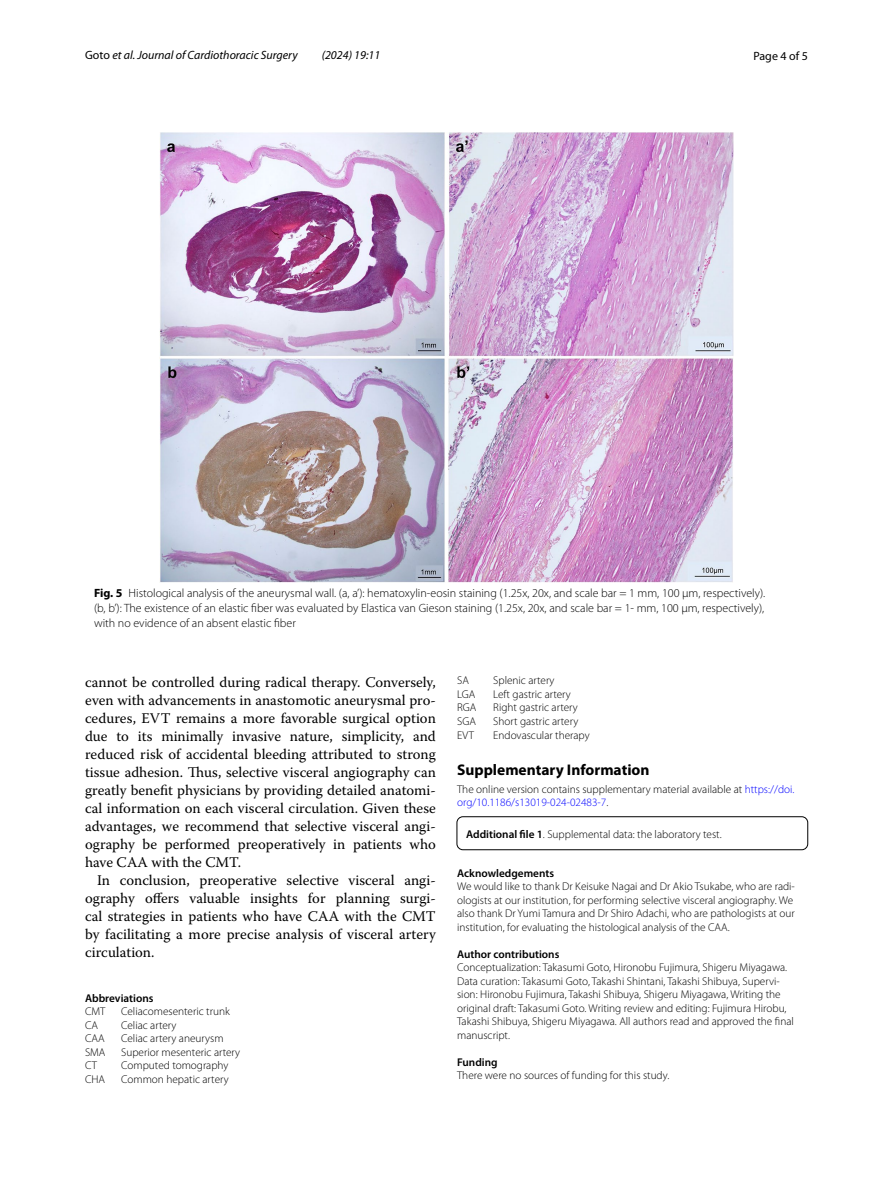
<style>
.page{position:relative;width:893px;height:1187px;background:#fff}
.page>*{position:absolute;margin:0;border:0;box-sizing:border-box;transform-origin:0 0}
.t1{font:700 15.45px "Myriad Pro";color:#000}
.t2{font:14.7px/18px "Warnock Pro";color:#000;text-align:justify}
.t3{font:300 12px/15px "Myriad Pro";color:#000;text-align:justify}
.t4{font:italic 12px "Myriad Pro";color:#000}
.t5{font:12px "Myriad Pro";color:#000}
.t6{font:300 11.25px/13.5px "Myriad Pro";color:#000}
.t7{font:600 11.25px "Myriad Pro";color:#000}
.s1{font-style:normal}
.s2{font-weight:700}
.s3{color:#00f}
.s4{font-weight:600}
</style>
<div class="page">
<div style="left:457px;top:816px;width:351px;height:33px;border:1px solid #000;border-radius:6px"></div>
<img style="left:160px;top:133px;width:573px;height:449px">
<p class="t4" style="left:85px;top:48px;width:214px"><span class="s1">Goto</span> et al. Journal of Cardiothoracic Surgery</p>
<p class="t4" style="left:322px;top:48px;width:60px">(2024) 19:11</p>
<p class="t5" style="left:753px;top:48px;width:56px">Page 4 of 5</p>
<p class="t3" style="left:94px;top:586px;width:673px"><span class="s2">Fig. 5</span> Histological analysis of the aneurysmal wall. (a, a’): hematoxylin-eosin staining (1.25x, 20x, and scale bar = 1 mm, 100 μm, respectively). (b, b’): The existence of an elastic fiber was evaluated by Elastica van Gieson staining (1.25x, 20x, and scale bar = 1- mm, 100 μm, respectively), with no evidence of an absent elastic fiber</p>
<p class="t2" style="left:85px;top:672px;width:352px">cannot be controlled during radical therapy. Conversely, even with advancements in anastomotic aneurysmal pro&shy;cedures, EVT remains a more favorable surgical option due to its minimally invasive nature, simplicity, and reduced risk of accidental bleeding attributed to strong tissue adhesion. Thus, selective visceral angiography can greatly benefit physicians by providing detailed anatomi&shy;cal information on each visceral circulation. Given these advantages, we recommend that selective visceral angi&shy;ography be performed preoperatively in patients who have CAA with the CMT.</p>
<h2 class="t2" style="left:85px;top:870px;width:352px;text-indent:12px">In conclusion, preoperative selective visceral angi&shy;ography offers valuable insights for planning surgi&shy;cal strategies in patients who have CAA with the CMT by facilitating a more precise analysis of visceral artery circulation.</h2>
<p class="t7" style="left:85px;top:990px;width:70px">Abbreviations</p>
<p class="t6" style="left:85px;top:1004px;width:22px">CMT</p>
<p class="t6" style="left:121px;top:1004px;width:110px">Celiacomesenteric trunk</p>
<p class="t6" style="left:85px;top:1018px;width:14px">CA</p>
<p class="t6" style="left:121px;top:1018px;width:57px">Celiac artery</p>
<p class="t6" style="left:85px;top:1031px;width:21px">CAA</p>
<p class="t6" style="left:121px;top:1031px;width:104px">Celiac artery aneurysm</p>
<p class="t6" style="left:85px;top:1045px;width:22px">SMA</p>
<p class="t6" style="left:121px;top:1045px;width:121px">Superior mesenteric artery</p>
<p class="t6" style="left:85px;top:1058px;width:14px">CT</p>
<p class="t6" style="left:121px;top:1058px;width:109px">Computed tomography</p>
<p class="t6" style="left:85px;top:1072px;width:22px">CHA</p>
<p class="t6" style="left:121px;top:1072px;width:109px">Common hepatic artery</p>
<p class="t6" style="left:457px;top:674px;width:13px">SA</p>
<p class="t6" style="left:493px;top:674px;width:63px">Splenic artery</p>
<p class="t6" style="left:457px;top:687px;width:20px">LGA</p>
<p class="t6" style="left:493px;top:687px;width:79px">Left gastric artery</p>
<p class="t6" style="left:457px;top:701px;width:21px">RGA</p>
<p class="t6" style="left:493px;top:701px;width:86px">Right gastric artery</p>
<p class="t6" style="left:457px;top:714px;width:20px">SGA</p>
<p class="t6" style="left:493px;top:714px;width:87px">Short gastric artery</p>
<p class="t6" style="left:457px;top:728px;width:18px">EVT</p>
<p class="t6" style="left:493px;top:728px;width:98px">Endovascular therapy</p>
<h1 class="t1" style="left:457px;top:759px;width:194px">Supplementary Information</h1>
<p class="t6" style="left:457px;top:782px;width:339px">The online version contains supplementary material available at <span class="s3">https://doi. org/10.1186/s13019-024-02483-7</span>.</p>
<p class="t6" style="left:466px;top:827px;width:257px"><span class="s4">Additional file 1</span>. Supplemental data: the laboratory test.</p>
<p class="t7" style="left:457px;top:865px;width:98px">Acknowledgements</p>
<p class="t6" style="left:457px;top:879px;width:339px">We would like to thank Dr Keisuke Nagai and Dr Akio Tsukabe, who are radi&shy;ologists at our institution, for performing selective visceral angiography. We also thank Dr Yumi Tamura and Dr Shiro Adachi, who are pathologists at our institution, for evaluating the histological analysis of the CAA.</p>
<p class="t7" style="left:457px;top:946px;width:104px">Author contributions</p>
<p class="t6" style="left:457px;top:960px;width:338px">Conceptualization: Takasumi Goto, Hironobu Fujimura, Shigeru Miyagawa.<br>Data curation: Takasumi Goto, Takashi Shintani, Takashi Shibuya, Supervi&shy;sion: Hironobu Fujimura, Takashi Shibuya, Shigeru Miyagawa, Writing the original draft: Takasumi Goto. Writing review and editing: Fujimura Hirobu, Takashi Shibuya, Shigeru Miyagawa. All authors read and approved the final manuscript.</p>
<p class="t7" style="left:457px;top:1054px;width:42px">Funding</p>
<p class="t6" style="left:457px;top:1068px;width:214px">There were no sources of funding for this study.</p>
</div>
